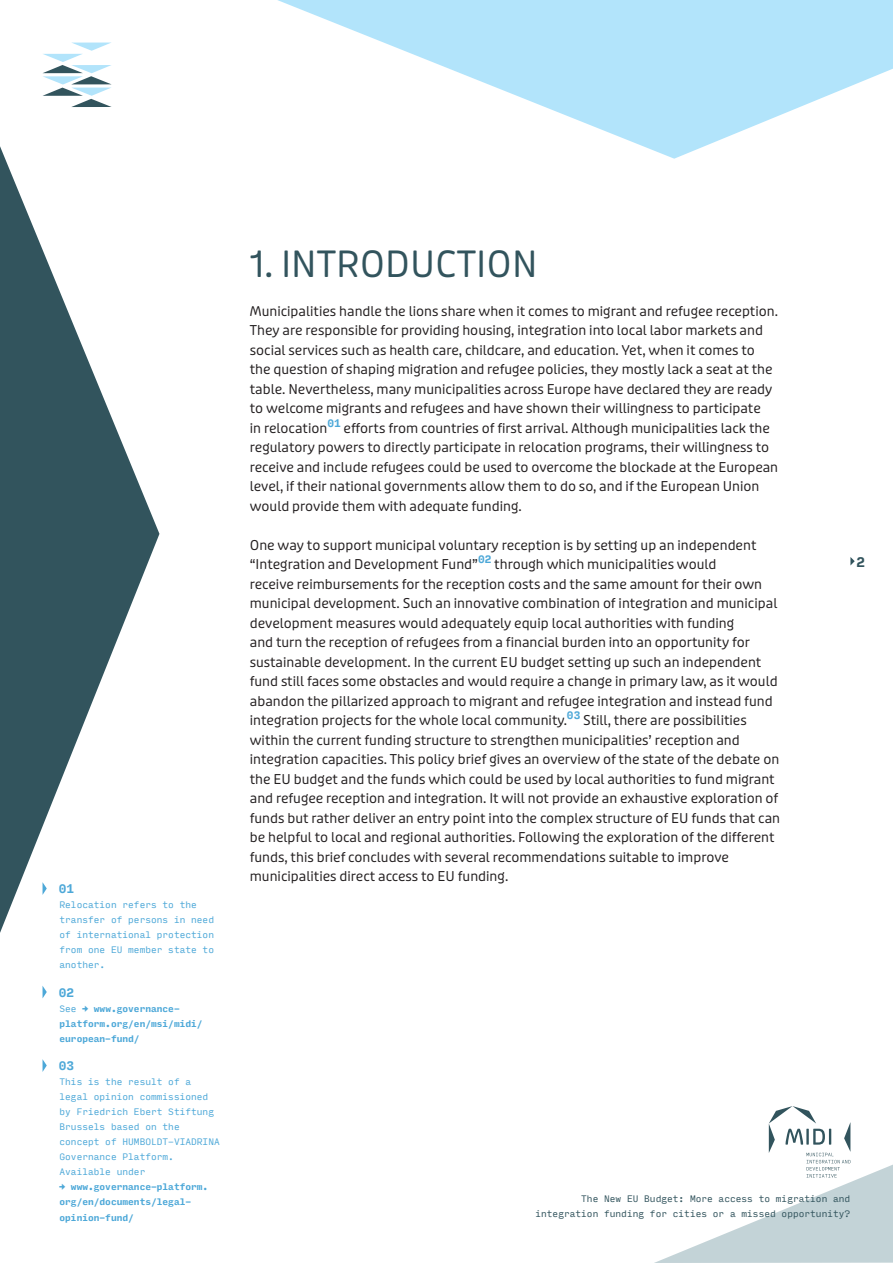
<style>
.page{position:relative;width:893px;height:1263px;background:#fff}
.page>*{position:absolute;margin:0;border:0;box-sizing:border-box;transform-origin:0 0}
.t1{font:36px "Puffin Display Soft";color:#32545d}
.t2{font:13.5px/19.5px "Puffin Display Soft";color:#231f20}
.t3{font:700 13.5px "Input Mono";color:#32545d}
.t4{font:700 12px "Input Mono";color:#4da8d8}
.t5{font:9px/15px "Input Mono";color:#4da8d8}
.t6{font:700 9px/15px "Input Mono";color:#4da8d8}
.t7{font:9px/15px "Input Mono";color:#32545d;text-align:right}
.s1{font-weight:400}
</style>
<div class="page">
<svg style="left:278px;top:0;width:615px;height:159px;fill:#b2e4fb"></svg>
<svg style="left:0;top:146px;width:159px;height:787px"></svg>
<svg style="left:43px;top:882px;width:4px;height:13px"></svg>
<svg style="left:43px;top:986px;width:4px;height:12px"></svg>
<svg style="left:43px;top:1060px;width:4px;height:11px"></svg>
<svg style="left:43px;top:43px;width:69px;height:64px"></svg>
<svg style="left:654px;top:1106px;width:239px;height:157px"></svg>
<svg style="left:850px;top:557px;width:5px;height:8px"></svg>
<h1 class="t1" style="left:250px;top:243px;width:289px">1. INTRODUCTION</h1>
<p class="t2" style="left:250px;top:301px;width:530px">Municipalities handle the lions share when it comes to migrant and refugee reception.<br>They are responsible for providing housing, integration into local labor markets and social services such as health care, childcare, and education. Yet, when it comes to the question of shaping migration and refugee policies, they mostly lack a seat at the table. Nevertheless, many municipalities across Europe have declared they are ready to welcome migrants and refugees and have shown their willingness to participate<br>in relocation<sup>01</sup> efforts from countries of first arrival. Although municipalities lack the regulatory powers to directly participate in relocation programs, their willingness to receive and include refugees could be used to overcome the blockade at the European level, if their national governments allow them to do so, and if the European Union would provide them with adequate funding.</p>
<p class="t2" style="left:250px;top:535px;width:532px">One way to support municipal voluntary reception is by setting up an independent “Integration and Development Fund”<sup>02</sup> through which municipalities would<br>receive reimbursements for the reception costs and the same amount for their own municipal development. Such an innovative combination of integration and municipal development measures would adequately equip local authorities with funding<br>and turn the reception of refugees from a financial burden into an opportunity for sustainable development. In the current EU budget setting up such an independent fund still faces some obstacles and would require a change in primary law, as it would abandon the pillarized approach to migrant and refugee integration and instead fund integration projects for the whole local community.<sup>03</sup> Still, there are possibilities within the current funding structure to strengthen municipalities’ reception and integration capacities. This policy brief gives an overview of the state of the debate on the EU budget and the funds which could be used by local authorities to fund migrant and refugee reception and integration. It will not provide an exhaustive exploration of funds but rather deliver an entry point into the complex structure of EU funds that can be helpful to local and regional authorities. Following the exploration of the different funds, this brief concludes with several recommendations suitable to improve municipalities direct access to EU funding.</p>
<p class="t3" style="left:856px;top:549px;width:10px">2</p>
<p class="t4" style="left:59px;top:878px;width:17px">01</p>
<p class="t5" style="left:60px;top:897px;width:156px">Relocation refers to the transfer of persons in need of international protection from one EU member state to another.</p>
<p class="t4" style="left:59px;top:982px;width:17px">02</p>
<p class="t6" style="left:60px;top:1000px;width:145px"><span class="s1">See</span> → www.governance&shy;platform.org/en/msi/midi/ european-fund/</p>
<p class="t4" style="left:59px;top:1055px;width:17px">03</p>
<p class="t5" style="left:60px;top:1074px;width:162px">This is the result of a legal opinion commissioned by Friedrich Ebert Stiftung<br>Brussels based on the concept of HUMBOLDT-VIADRINA<br>Governance Platform.<br>Available under</p>
<p class="t6" style="left:60px;top:1179px;width:150px">→ www.governance-platform. org/en/documents/legal&shy;opinion-fund/</p>
<p class="t7" style="left:535px;top:1191px;width:316px">The New EU Budget: More access to migration and integration funding for cities or a missed opportunity?</p>
</div>
